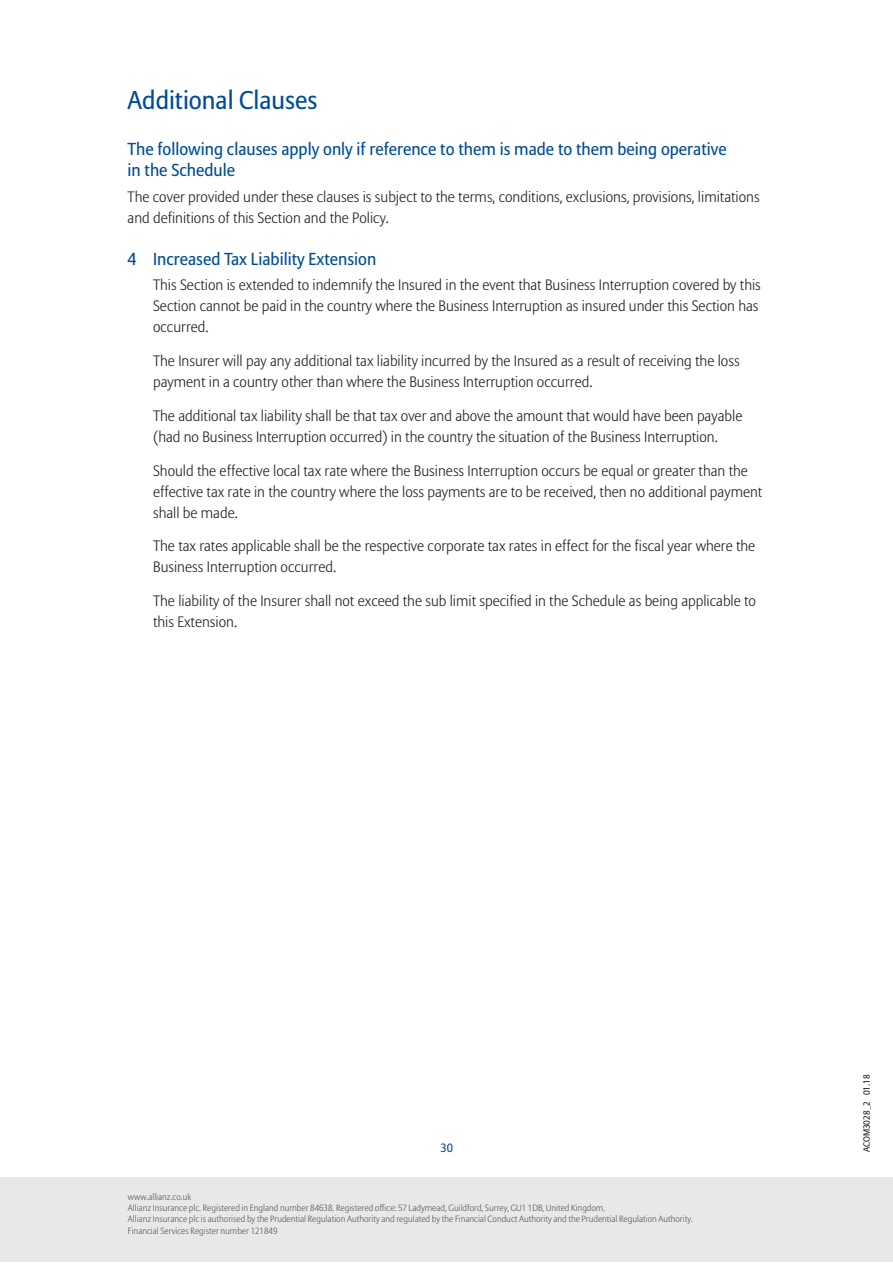
<style>
.page{position:relative;width:893px;height:1263px;background:#fff}
.page>*{position:absolute;margin:0;border:0;box-sizing:border-box;transform-origin:0 0}
.t1{font:25.5px "Allianz Sans";color:#014d95}
.t2{font:17.25px/21px "Allianz Sans";color:#014d95}
.t3{font:300 15px/21px "Allianz Sans";color:#231f20}
.t4{font:12px "Allianz Sans";color:#014d95}
.t5{font:300 9px/11.2px "Allianz Sans";color:#57585a}
.t6{font:9px "Allianz Sans";color:#231f20}
</style>
<div class="page">
<div style="left:0;top:1178px;width:893px;height:84px;background:#e7e8e9"></div>
<h1 class="t1" style="left:128px;top:90px;width:191px">Additional Clauses</h1>
<p class="t2" style="left:128px;top:140px;width:601px">The following clauses apply only if reference to them is made to them being operative in the Schedule</p>
<p class="t3" style="left:128px;top:187px;width:634px">The cover provided under these clauses is subject to the terms, conditions, exclusions, provisions, limitations and definitions of this Section and the Policy.</p>
<p class="t2" style="left:128px;top:250px;width:250px">4 Increased Tax Liability Extension</p>
<p class="t3" style="left:153px;top:276px;width:609px">This Section is extended to indemnify the Insured in the event that Business Interruption covered by this<br>Section cannot be paid in the country where the Business Interruption as insured under this Section has occurred.</p>
<p class="t3" style="left:153px;top:352px;width:588px">The Insurer will pay any additional tax liability incurred by the Insured as a result of receiving the loss payment in a country other than where the Business Interruption occurred.</p>
<p class="t3" style="left:153px;top:406px;width:591px">The additional tax liability shall be that tax over and above the amount that would have been payable (had no Business Interruption occurred) in the country the situation of the Business Interruption.</p>
<p class="t3" style="left:153px;top:461px;width:611px">Should the effective local tax rate where the Business Interruption occurs be equal or greater than the effective tax rate in the country where the loss payments are to be received, then no additional payment shall be made.</p>
<p class="t3" style="left:153px;top:537px;width:604px">The tax rates applicable shall be the respective corporate tax rates in effect for the fiscal year where the<br>Business Interruption occurred.</p>
<p class="t3" style="left:153px;top:592px;width:604px">The liability of the Insurer shall not exceed the sub limit specified in the Schedule as being applicable to this Extension.</p>
<p class="t4" style="left:441px;top:1142px;width:14px">30</p>
<p class="t5" style="left:128px;top:1192px;width:566px">www.allianz.co.uk<br>Allianz Insurance plc. Registered in England number 84638. Registered office: 57 Ladymead, Guildford, Surrey, GU1 1DB, United Kingdom.<br>Allianz Insurance plc is authorised by the Prudential Regulation Authority and regulated by the Financial Conduct Authority and the Prudential Regulation Authority.<br>Financial Services Register number 121849</p>
<p class="t6" style="left:863px;top:1152px;width:79px;rotate:-90deg">ACOM3028_2 01.18</p>
</div>
